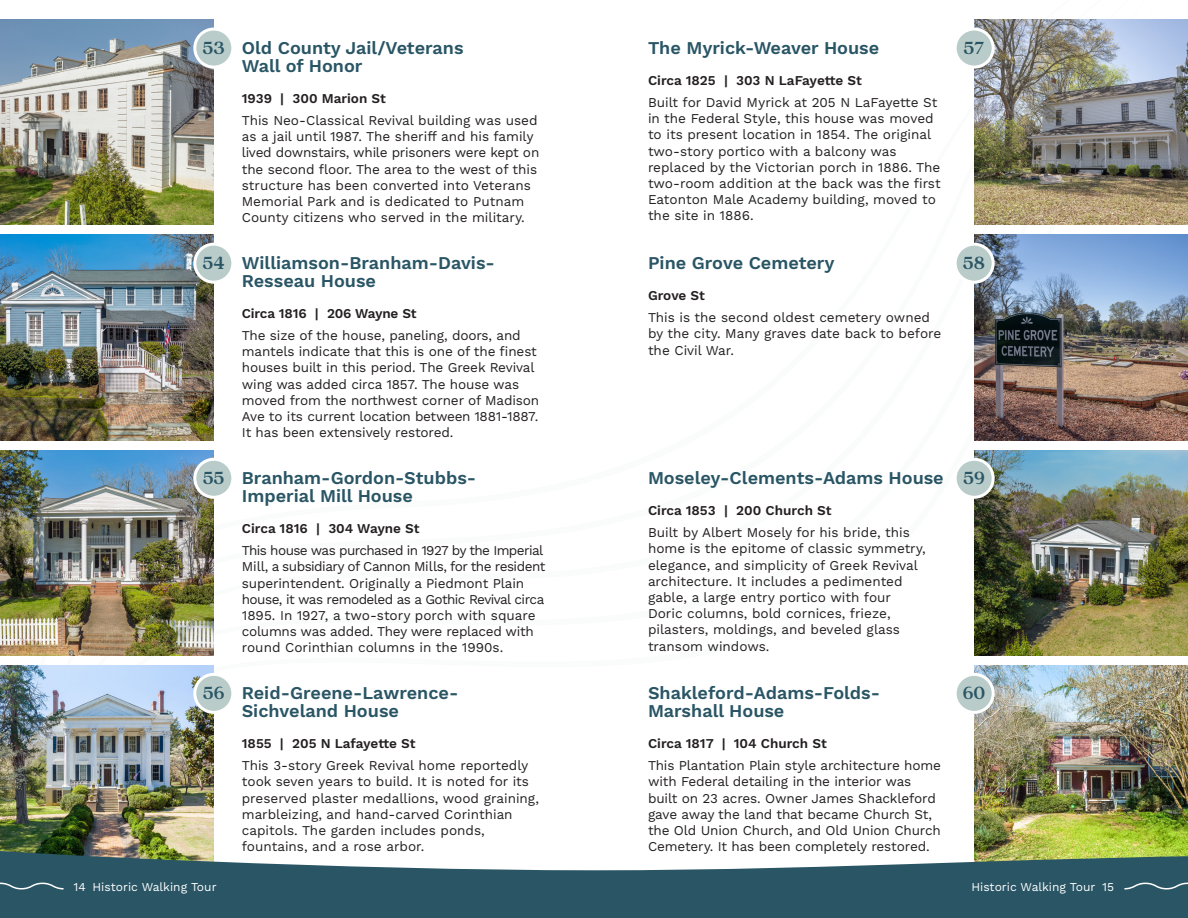
<style>
.page{position:relative;width:1188px;height:918px;background:#fff}
.page>*{position:absolute;margin:0;border:0;box-sizing:border-box;transform-origin:0 0}
._01__House_Numbers{font:700 19.5px "Quincy CF";color:#295565}
._02__House_Name{font:600 18px/18px "Work Sans";color:#295565}
._04__House_Descripti{font:13.5px/16.2px "Work Sans";color:#231f20}
._04__House_Descripti-2{font:13.5px/16.2px "Work Sans";letter-spacing:-.02em;color:#231f20}
._03__House_Year___Ad{font:600 13.5px "Work Sans";color:#231f20}
._07__L_Page_Footer{font:12px "Work Sans";color:#fff}
._08__R_Page_Footer{font:12px "Work Sans";color:#fff}
._06__L_Page_Number{font:12px "Work Sans";color:#fff}
._05__R_Page_Numbers{font:12px "Work Sans";color:#fff}
</style>
<div class="page">
<img style="left:0;top:665px;width:214px;height:183px">
<img style="left:974px;top:665px;width:214px;height:183px">
<img style="left:974px;top:450px;width:214px;height:205px">
<img style="left:974px;top:235px;width:214px;height:205px">
<img style="left:974px;top:20px;width:214px;height:205px">
<div style="left:955px;top:29px;width:38px;height:38px;background:#b9ccc9;border-radius:50%"></div>
<div style="left:954px;top:28px;width:41px;height:41px;border:3px solid #fff;border-radius:50%"></div>
<div style="left:955px;top:244px;width:38px;height:38px;background:#b9ccc9;border-radius:50%"></div>
<div style="left:954px;top:243px;width:41px;height:41px;border:3px solid #fff;border-radius:50%"></div>
<div style="left:955px;top:459px;width:38px;height:38px;background:#b9ccc9;border-radius:50%"></div>
<div style="left:954px;top:458px;width:41px;height:41px;border:3px solid #fff;border-radius:50%"></div>
<div style="left:955px;top:674px;width:38px;height:38px;background:#b9ccc9;border-radius:50%"></div>
<div style="left:954px;top:673px;width:41px;height:41px;border:3px solid #fff;border-radius:50%"></div>
<img style="left:0;top:450px;width:214px;height:205px">
<img style="left:0;top:235px;width:214px;height:205px">
<img style="left:0;top:20px;width:214px;height:205px">
<div style="left:195px;top:29px;width:38px;height:38px;background:#b9ccc9;border-radius:50%"></div>
<div style="left:193px;top:28px;width:41px;height:41px;border:3px solid #fff;border-radius:50%"></div>
<div style="left:195px;top:244px;width:38px;height:38px;background:#b9ccc9;border-radius:50%"></div>
<div style="left:193px;top:243px;width:41px;height:41px;border:3px solid #fff;border-radius:50%"></div>
<div style="left:195px;top:459px;width:38px;height:38px;background:#b9ccc9;border-radius:50%"></div>
<div style="left:193px;top:458px;width:41px;height:41px;border:3px solid #fff;border-radius:50%"></div>
<div style="left:195px;top:674px;width:38px;height:38px;background:#b9ccc9;border-radius:50%"></div>
<div style="left:193px;top:673px;width:41px;height:41px;border:3px solid #fff;border-radius:50%"></div>
<svg style="left:0;top:848px;width:1188px;height:70px;fill:#295565"></svg>
<svg style="left:0;top:882px;width:65px;height:8px"></svg>
<svg style="left:1123px;top:882px;width:65px;height:8px"></svg>
<p class="_01__House_Numbers" style="left:202px;top:34px;width:24px">53</p>
<p class="_01__House_Numbers" style="left:203px;top:249px;width:24px">54</p>
<p class="_02__House_Name" style="left:242px;top:40px;width:223px">Old County Jail/Veterans<br>Wall of Honor</p>
<p class="_03__House_Year___Ad" style="left:242px;top:90px;width:146px">1939 | 300 Marion St</p>
<p class="_04__House_Descripti" style="left:242px;top:113px;width:299px">This Neo-Classical Revival building was used as a jail until 1987. The sheriff and his family lived downstairs, while prisoners were kept on the second floor. The area to the west of this structure has been converted into Veterans Memorial Park and is dedicated to Putnam County citizens who served in the military.</p>
<p class="_02__House_Name" style="left:242px;top:255px;width:255px">Williamson-Branham-Davis-<br>Resseau House</p>
<p class="_03__House_Year___Ad" style="left:242px;top:305px;width:176px">Circa 1816 | 206 Wayne St</p>
<p class="_04__House_Descripti" style="left:242px;top:328px;width:299px">The size of the house, paneling, doors, and mantels indicate that this is one of the finest houses built in this period. The Greek Revival wing was added circa 1857. The house was moved from the northwest corner of Madison Ave to its current location between 1881-1887.<br>It has been extensively restored.</p>
<p class="_02__House_Name" style="left:648px;top:40px;width:233px">The Myrick-Weaver House</p>
<p class="_03__House_Year___Ad" style="left:648px;top:72px;width:216px">Circa 1825 | 303 N LaFayette St</p>
<p class="_04__House_Descripti" style="left:648px;top:95px;width:294px">Built for David Myrick at 205 N LaFayette St in the Federal Style, this house was moved to its present location in 1854. The original two-story portico with a balcony was replaced by the Victorian porch in 1886. The two-room addition at the back was the first Eatonton Male Academy building, moved to the site in 1886.</p>
<p class="_02__House_Name" style="left:648px;top:255px;width:188px">Pine Grove Cemetery</p>
<p class="_03__House_Year___Ad" style="left:648px;top:287px;width:59px">Grove St</p>
<p class="_04__House_Descripti" style="left:648px;top:310px;width:295px">This is the second oldest cemetery owned by the city. Many graves date back to before the Civil War.</p>
<p class="_01__House_Numbers" style="left:963px;top:34px;width:22px">57</p>
<p class="_01__House_Numbers" style="left:963px;top:249px;width:24px">58</p>
<p class="_01__House_Numbers" style="left:203px;top:464px;width:23px">55</p>
<p class="_01__House_Numbers" style="left:203px;top:680px;width:23px">56</p>
<p class="_02__House_Name" style="left:242px;top:470px;width:236px">Branham-Gordon-Stubbs-<br>Imperial Mill House</p>
<p class="_03__House_Year___Ad" style="left:242px;top:520px;width:179px">Circa 1816 | 304 Wayne St</p>
<p class="_04__House_Descripti-2" style="left:242px;top:543px;width:305px">This house was purchased in 1927 by the Imperial Mill, a subsidiary of Cannon Mills, for the resident superintendent. Originally a Piedmont Plain house, it was remodeled as a Gothic Revival circa 1895. In 1927, a two-story porch with square columns was added. They were replaced with round Corinthian columns in the 1990s.</p>
<p class="_02__House_Name" style="left:242px;top:685px;width:218px">Reid-Greene-Lawrence-<br>Sichveland House</p>
<p class="_03__House_Year___Ad" style="left:242px;top:736px;width:175px">1855 | 205 N Lafayette St</p>
<p class="_04__House_Descripti" style="left:242px;top:758px;width:299px">This 3-story Greek Revival home reportedly took seven years to build. It is noted for its preserved plaster medallions, wood graining, marbleizing, and hand-carved Corinthian capitols. The garden includes ponds, fountains, and a rose arbor.</p>
<p class="_02__House_Name" style="left:648px;top:470px;width:297px">Moseley-Clements-Adams House</p>
<p class="_03__House_Year___Ad" style="left:648px;top:502px;width:185px">Circa 1853 | 200 Church St</p>
<p class="_04__House_Descripti" style="left:648px;top:525px;width:279px">Built by Albert Mosely for his bride, this home is the epitome of classic symmetry, elegance, and simplicity of Greek Revival architecture. It includes a pedimented gable, a large entry portico with four Doric columns, bold cornices, frieze, pilasters, moldings, and beveled glass transom windows.</p>
<p class="_02__House_Name" style="left:648px;top:685px;width:234px">Shakleford-Adams-Folds-<br>Marshall House</p>
<p class="_03__House_Year___Ad" style="left:648px;top:736px;width:180px">Circa 1817 | 104 Church St</p>
<p class="_04__House_Descripti" style="left:648px;top:758px;width:295px">This Plantation Plain style architecture home with Federal detailing in the interior was built on 23 acres. Owner James Shackleford gave away the land that became Church St, the Old Union Church, and Old Union Church Cemetery. It has been completely restored.</p>
<p class="_01__House_Numbers" style="left:963px;top:464px;width:23px">59</p>
<p class="_01__House_Numbers" style="left:963px;top:680px;width:24px">60</p>
<p class="_06__L_Page_Number" style="left:74px;top:880px;width:14px">14</p>
<p class="_07__L_Page_Footer" style="left:92px;top:880px;width:126px">Historic Walking Tour</p>
<p class="_08__R_Page_Footer" style="left:971px;top:880px;width:126px">Historic Walking Tour</p>
<p class="_05__R_Page_Numbers" style="left:1102px;top:880px;width:13px">15</p>
</div>
